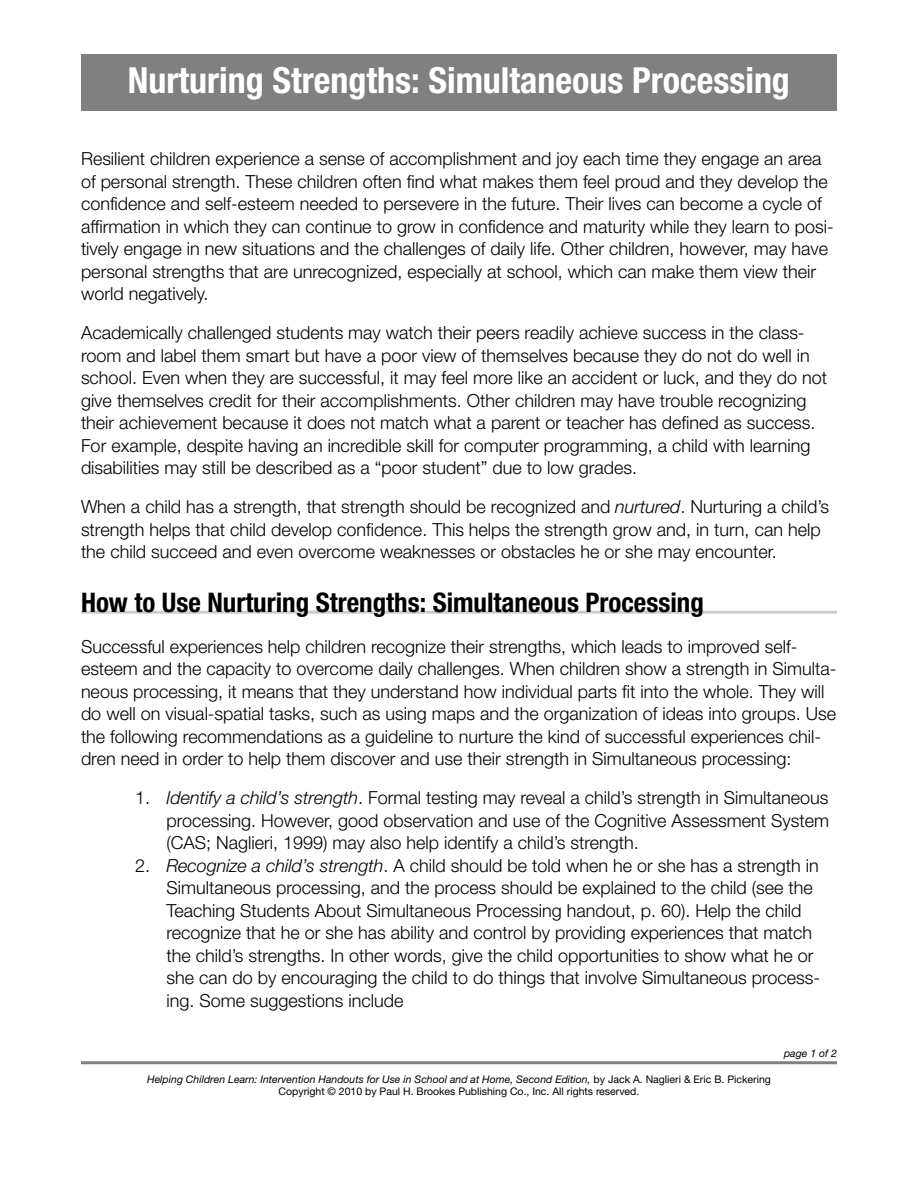
<style>
.page{position:relative;width:918px;height:1188px;background:#fff}
.page>*{position:absolute;margin:0;border:0;box-sizing:border-box;transform-origin:0 0}
.t1{font:700 condensed 36px "Helvetica Neue";color:#fff}
.t2{font:700 condensed 27px "Helvetica Neue";color:#000}
.t3{font:300 18px/22.5px "Helvetica Neue";color:#000}
.t4{font:10.5px/12px "Helvetica Neue";color:#000;text-align:center}
.t5{font:italic 10.5px "Helvetica Neue";color:#000}
.s1{font-style:italic}
</style>
<div class="page">
<div style="left:81px;top:54px;width:756px;height:57px;background:#808080"></div>
<hr style="left:81px;top:1061px;width:756px;height:3px;background:#808080">
<hr style="left:81px;top:611px;width:756px;height:3px;background:#ccc">
<h1 class="t1" style="left:128px;top:67px;width:664px">Nurturing Strengths: Simultaneous Processing</h1>
<p class="t3" style="left:81px;top:149px;width:754px">Resilient children experience a sense of accomplishment and joy each time they engage an area of personal strength. These children often find what makes them feel proud and they develop the confidence and self-esteem needed to persevere in the future. Their lives can become a cycle of affirmation in which they can continue to grow in confidence and maturity while they learn to posi&shy;tively engage in new situations and the challenges of daily life. Other children, however, may have personal strengths that are unrecognized, especially at school, which can make them view their world negatively.</p>
<p class="t3" style="left:81px;top:323px;width:748px">Academically challenged students may watch their peers readily achieve success in the class&shy;room and label them smart but have a poor view of themselves because they do not do well in school. Even when they are successful, it may feel more like an accident or luck, and they do not give themselves credit for their accomplishments. Other children may have trouble recognizing their achievement because it does not match what a parent or teacher has defined as success.<br>For example, despite having an incredible skill for computer programming, a child with learning disabilities may still be described as a “poor student” due to low grades.</p>
<p class="t3" style="left:81px;top:497px;width:750px">When a child has a strength, that strength should be recognized and <span class="s1">nurtured</span>. Nurturing a child’s strength helps that child develop confidence. This helps the strength grow and, in turn, can help the child succeed and even overcome weaknesses or obstacles he or she may encounter.</p>
<h2 class="t2" style="left:81px;top:593px;width:624px">How to Use Nurturing Strengths: Simultaneous Processing</h2>
<p class="t3" style="left:81px;top:637px;width:757px">Successful experiences help children recognize their strengths, which leads to improved self&shy;esteem and the capacity to overcome daily challenges. When children show a strength in Simulta&shy;neous processing, it means that they understand how individual parts fit into the whole. They will do well on visual-spatial tasks, such as using maps and the organization of ideas into groups. Use the following recommendations as a guideline to nurture the kind of successful experiences chil&shy;dren need in order to help them discover and use their strength in Simultaneous processing:</p>
<p class="t3" style="left:166px;top:788px;width:664px;text-align:justify;text-indent:-32px">1. <span class="s1">Identify a child’s strength</span>. Formal testing may reveal a child’s strength in Simultaneous processing. However, good observation and use of the Cognitive Assessment System (CAS; Naglieri, 1999) may also help identify a child’s strength.</p>
<p class="t3" style="left:166px;top:856px;width:655px;text-indent:-31px">2. <span class="s1">Recognize a child’s strength</span>. A child should be told when he or she has a strength in Simultaneous processing, and the process should be explained to the child (see the Teaching Students About Simultaneous Processing handout, p. 60). Help the child recognize that he or she has ability and control by providing experiences that match the child’s strengths. In other words, give the child opportunities to show what he or she can do by encouraging the child to do things that involve Simultaneous process&shy;ing. Some suggestions include</p>
<p class="t4" style="left:147px;top:1074px;width:625px"><span class="s1">Helping Children Learn: Intervention Handouts for Use in School and at Home, Second Edition,</span> by Jack A. Naglieri &amp; Eric B. Pickering<br>Copyright © 2010 by Paul H. Brookes Publishing Co., Inc. All rights reserved.</p>
<p class="t5" style="left:784px;top:1049px;width:54px">page 1 of 2</p>
</div>
